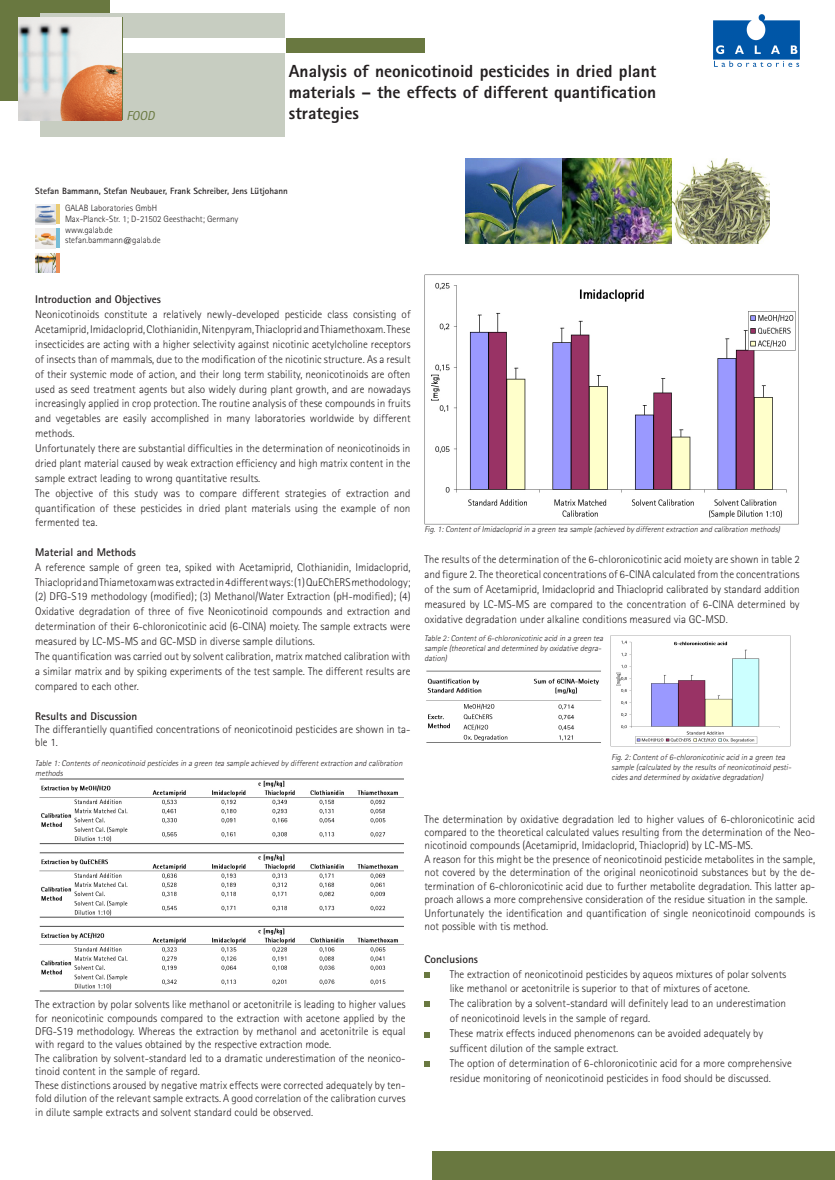
<style>
.page{position:relative;width:835px;height:1180px;background:#fff}
.page>*{position:absolute;margin:0;border:0;box-sizing:border-box;transform-origin:0 0}
.t1{font:800 17.5px/21px "Rotis Sans Serif Std";color:#231f20;text-align:justify}
.t2{font:italic 12.95px "Rotis Sans Serif Std";color:#697840}
.Absatzformat_3{font:300 11.2px/14.9px "Rotis Sans Serif Std";color:#231f20;text-align:justify}
.Absatzformat_3-2{font:700 11.2px "Rotis Sans Serif Std";color:#231f20}
.t3{font:300 9.1px "Rotis Sans Serif Std";color:#231f20}
.Normal_Poster{font:700 9.1px "Rotis Sans Serif Std";color:#231f20}
.t4{font:italic 300 8.4px/10.1px "Rotis Sans Serif Std";color:#231f20}
</style>
<div class="page">
<svg style="left:424px;top:1032px;width:6px;height:6px"></svg>
<div style="left:55px;top:204px;width:5px;height:20px;background:#e9cb74"></div>
<div style="left:55px;top:228px;width:5px;height:20px;background:#78bdd6"></div>
<div style="left:55px;top:253px;width:5px;height:20px;background:#eb8e56"></div>
<div style="left:280px;top:38px;width:144px;height:14px;background:#697840"></div>
<svg style="left:424px;top:1061px;width:6px;height:6px"></svg>
<svg style="left:424px;top:972px;width:6px;height:5px"></svg>
<img style="left:426px;top:670px;width:176px;height:73px">
<svg style="left:424px;top:1001px;width:6px;height:6px"></svg>
<img style="left:465px;top:159px;width:304px;height:84px">
<img style="left:35px;top:204px;width:20px;height:20px">
<img style="left:35px;top:228px;width:20px;height:20px">
<img style="left:35px;top:253px;width:20px;height:20px">
<img style="left:713px;top:15px;width:86px;height:52px">
<img style="left:39px;top:778px;width:364px;height:214px">
<img style="left:424px;top:275px;width:375px;height:250px">
<img style="left:610px;top:635px;width:180px;height:112px">
<div style="left:82px;top:0;width:28px;height:25px;background:#697840"></div>
<div style="left:0;top:0;width:83px;height:100px;background:#697840"></div>
<div style="left:40px;top:13px;width:245px;height:123px;background:#c7cdc1"></div>
<div style="left:28px;top:38px;width:257px;height:15px;background:#fff"></div>
<svg style="left:121px;top:18px;width:2px;height:102px"></svg>
<img style="left:18px;top:17px;width:103px;height:103px">
<div style="left:432px;top:1151px;width:402px;height:29px;background:#697840"></div>
<p class="t2" style="left:126px;top:108px;width:30px">FOOD</p>
<p class="t1" style="left:289px;top:60px;width:369px">Analysis of neonicotinoid pesticides in dried plant materials – the effects of different quantification strategies</p>
<p class="Normal_Poster" style="left:35px;top:185px;width:254px">Stefan Bammann, Stefan Neubauer, Frank Schreiber, Jens Lütjohann</p>
<p class="t3" style="left:65px;top:202px;width:94px">GALAB Laboratories GmbH</p>
<p class="t3" style="left:65px;top:213px;width:175px">Max-Planck-Str. 1; D-21502 Geesthacht; Germany</p>
<p class="t3" style="left:65px;top:224px;width:49px">www.galab.de</p>
<p class="t3" style="left:65px;top:235px;width:97px">stefan.bammann@galab.de</p>
<p class="Absatzformat_3-2" style="left:35px;top:292px;width:127px">Introduction and Objectives</p>
<p class="Absatzformat_3" style="left:35px;top:307px;width:377px">Neonicotinoids constitute a relatively newly-developed pesticide class consisting of Acetamiprid,Imidacloprid,Clothianidin,Nitenpyram,ThiaclopridandThiamethoxam.These insecticides are acting with a higher selectivity against nicotinic acetylcholine receptors of insects than of mammals, due to the modification of the nicotinic structure. As a result of their systemic mode of action, and their long term stability, neonicotinoids are often used as seed treatment agents but also widely during plant growth, and are nowadays increasingly applied in crop protection. The routine analysis of these compounds in fruits and vegetables are easily accomplished in many laboratories worldwide by different methods.</p>
<p class="Absatzformat_3" style="left:35px;top:441px;width:377px">Unfortunately there are substantial difficulties in the determination of neonicotinoids in dried plant material caused by weak extraction efficiency and high matrix content in the sample extract leading to wrong quantitative results.</p>
<p class="Absatzformat_3" style="left:35px;top:485px;width:377px">The objective of this study was to compare different strategies of extraction and quantification of these pesticides in dried plant materials using the example of non fermented tea.</p>
<p class="Absatzformat_3-2" style="left:35px;top:545px;width:102px">Material and Methods</p>
<p class="Absatzformat_3" style="left:35px;top:559px;width:377px">A reference sample of green tea, spiked with Acetamiprid, Clothianidin, Imidacloprid, ThiaclopridandThiametoxamwas extractedin4differentways:(1)QuEChERSmethodology; (2) DFG-S19 methodology (modified); (3) Methanol/Water Extraction (pH-modified); (4)<br>Oxidative degradation of three of five Neonicotinoid compounds and extraction and determination of their 6-chloronicotinic acid (6-ClNA) moiety. The sample extracts were measured by LC-MS-MS and GC-MSD in diverse sample dilutions.</p>
<p class="Absatzformat_3" style="left:35px;top:649px;width:377px">The quantification was carried out by solvent calibration, matrix matched calibration with a similar matrix and by spiking experiments of the test sample. The different results are compared to each other.</p>
<p class="Absatzformat_3-2" style="left:35px;top:709px;width:104px">Results and Discussion</p>
<p class="t4" style="left:35px;top:758px;width:370px">Table 1: Contents of neonicotinoid pesticides in a green tea sample achieved by different extraction and calibration methods</p>
<p class="Absatzformat_3" style="left:35px;top:722px;width:376px;line-height:13.4px">The differantielly quantified concentrations of neonicotinoid pesticides are shown in ta&shy;ble 1.</p>
<p class="Absatzformat_3" style="left:35px;top:997px;width:372px;line-height:13.4px">The extraction by polar solvents like methanol or acetonitrile is leading to higher values for neonicotinic compounds compared to the extraction with acetone applied by the DFG-S19 methodology. Whereas the extraction by methanol and acetonitrile is equal with regard to the values obtained by the respective extraction mode.</p>
<p class="Absatzformat_3" style="left:35px;top:1051px;width:372px;line-height:13.4px">The calibration by solvent-standard led to a dramatic underestimation of the neonico&shy;tinoid content in the sample of regard.</p>
<p class="Absatzformat_3" style="left:35px;top:1078px;width:372px;line-height:13.4px">These distinctions aroused by negative matrix effects were corrected adequately by ten&shy;fold dilution of the relevant sample extracts. A good correlation of the calibration curves in dilute sample extracts and solvent standard could be observed.</p>
<p class="t4" style="left:424px;top:524px;width:359px">Fig. 1: Content of Imidacloprid in a green tea sample (achieved by different extraction and calibration methods)</p>
<p class="Absatzformat_3" style="left:424px;top:552px;width:377px">The results of the determination of the 6-chloronicotinic acid moiety are shown in table 2 and figure 2. The theoretical concentrations of 6-ClNA calculated from the concentrations of the sum of Acetamiprid, Imidacloprid and Thiacloprid calibrated by standard addition measured by LC-MS-MS are compared to the concentration of 6-ClNA determined by oxidative degradation under alkaline conditions measured via GC-MSD.</p>
<p class="t4" style="left:424px;top:633px;width:182px">Table 2: Content of 6-chloronicotinic acid in a green tea sample (theoretical and determined by oxidative degra&shy;dation)</p>
<p class="t4" style="left:611px;top:752px;width:183px">Fig. 2: Content of 6-chloronicotinic acid in a green tea sample (calculated by the results of neonicotinoid pesti&shy;cides and determined by oxidative degradation)</p>
<p class="Absatzformat_3" style="left:424px;top:812px;width:392px;line-height:13.4px">The determination by oxidative degradation led to higher values of 6-chloronicotinic acid compared to the theoretical calculated values resulting from the determination of the Neo&shy;nicotinoid compounds (Acetamiprid, Imidacloprid, Thiacloprid) by LC-MS-MS.</p>
<p class="Absatzformat_3" style="left:424px;top:852px;width:392px;line-height:13.4px">A reason for this might be the presence of neonicotinoid pesticide metabolites in the sample, not covered by the determination of the original neonicotinoid substances but by the de&shy;termination of 6-chloronicotinic acid due to further metabolite degradation. This latter ap&shy;proach allows a more comprehensive consideration of the residue situation in the sample.</p>
<p class="Absatzformat_3" style="left:424px;top:906px;width:392px;line-height:13.4px">Unfortunately the identification and quantification of single neonicotinoid compounds is not possible with tis method.</p>
<p class="Absatzformat_3-2" style="left:424px;top:951px;width:55px">Conclusions</p>
<p class="Absatzformat_3" style="left:449px;top:966px;width:338px">The extraction of neonicotinoid pesticides by aqueos mixtures of polar solvents like methanol or acetonitrile is superior to that of mixtures of acetone.</p>
<p class="Absatzformat_3" style="left:449px;top:996px;width:338px">The calibration by a solvent-standard will definitely lead to an underestimation</p>
<p class="Absatzformat_3" style="left:449px;top:1011px;width:202px">of neonicotinoid levels in the sample of regard.</p>
<p class="Absatzformat_3" style="left:449px;top:1026px;width:315px">These matrix effects induced phenomenons can be avoided adequately by</p>
<p class="Absatzformat_3" style="left:449px;top:1040px;width:170px">sufficent dilution of the sample extract.</p>
<p class="Absatzformat_3" style="left:449px;top:1055px;width:343px">The option of determination of 6-chloronicotinic acid for a more comprehensive</p>
<p class="Absatzformat_3" style="left:449px;top:1070px;width:322px">residue monitoring of neonicotinoid pesticides in food should be discussed.</p>
</div>
